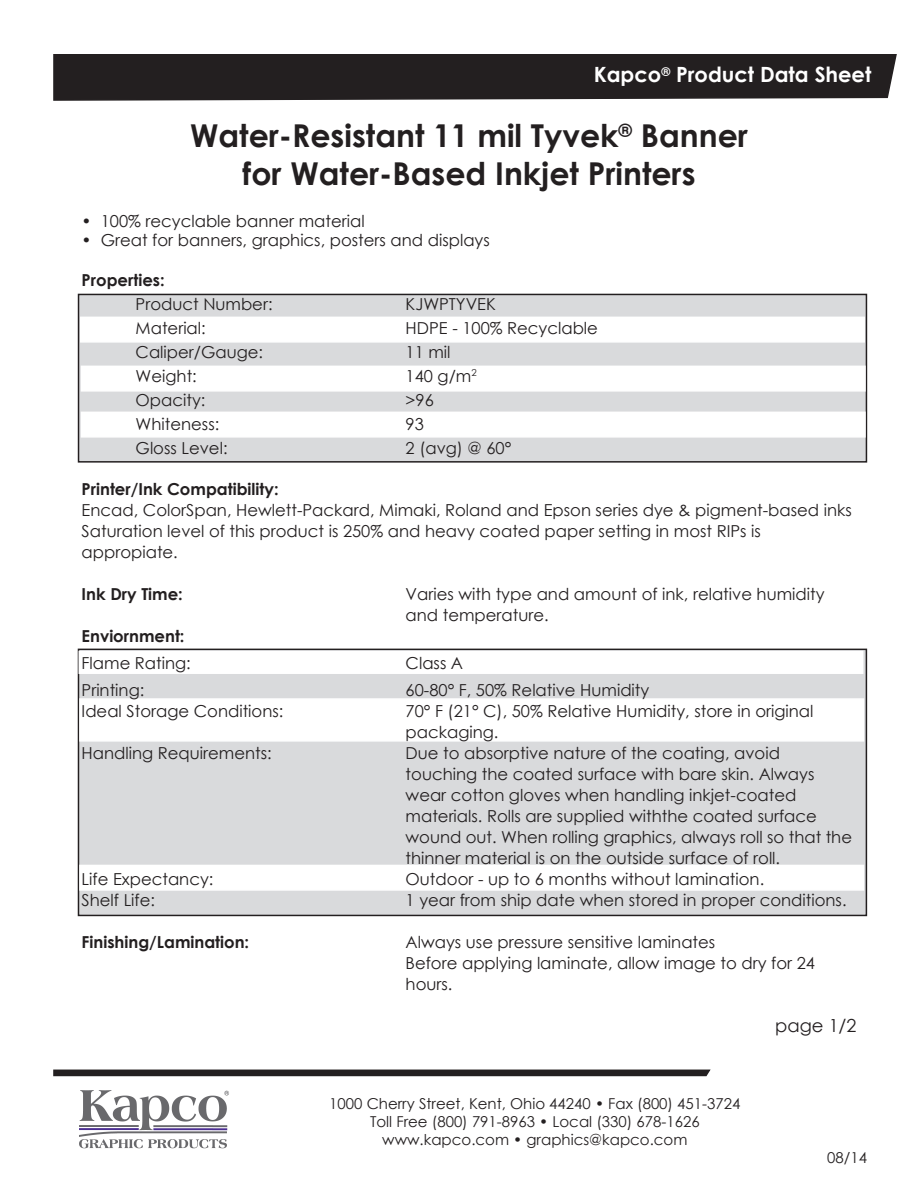
<style>
.page{position:relative;width:918px;height:1188px;background:#fff}
.page>*{position:absolute;margin:0;border:0;box-sizing:border-box;transform-origin:0 0}
.t1{font:700 31.5px "Century Gothic";color:#231f20}
.t2{font:700 21px "Century Gothic";color:#fff}
.t3{font:18px "Century Gothic";color:#231f20}
.t4{font:16.5px/21px "Century Gothic";color:#231f20}
.t5{font:700 16.5px "Century Gothic";color:#231f20}
.t6{font:15px "Century Gothic";color:#231f20}
</style>
<div class="page">
<img style="left:79px;top:1090px;width:150px;height:59px">
<div style="left:53px;top:54px;width:844px;height:47px;background:#231f20"></div>
<svg style="left:53px;top:1069px;width:658px;height:8px;background:#474445"></svg>
<div style="left:79px;top:294px;width:787px;height:168px;background:#d9dadc"></div>
<div style="left:78px;top:294px;width:789px;height:169px;border:2px solid #231f20"></div>
<div style="left:78px;top:649px;width:788px;height:266px;background:#d9dadc"></div>
<div style="left:78px;top:649px;width:789px;height:267px;border:2px solid #231f20"></div>
<div style="left:80px;top:317px;width:785px;height:26px;background:#fff;border:2px solid #fff"></div>
<div style="left:79px;top:651px;width:784px;height:23px;background:#fff"></div>
<div style="left:81px;top:366px;width:785px;height:26px;background:#fff;border:2px solid #fff"></div>
<div style="left:81px;top:412px;width:785px;height:26px;background:#fff;border:2px solid #fff"></div>
<div style="left:79px;top:698px;width:785px;height:44px;background:#fff;border:2px solid #fff"></div>
<div style="left:79px;top:865px;width:785px;height:26px;background:#fff;border:2px solid #fff"></div>
<p class="t2" style="left:594px;top:59px;width:279px">Kapco<sup>®</sup> Product Data Sheet</p>
<p class="t1" style="left:190px;top:112px;width:559px">Water-Resistant 11 mil Tyvek<sup>®</sup> Banner</p>
<p class="t1" style="left:243px;top:150px;width:454px">for Water-Based Inkjet Printers</p>
<p class="t4" style="left:82px;top:210px;width:285px">• 100% recyclable banner material</p>
<p class="t4" style="left:82px;top:230px;width:410px">• Great for banners, graphics, posters and displays</p>
<p class="t5" style="left:82px;top:267px;width:85px">Properties:</p>
<p class="t4" style="left:136px;top:293px;width:138px">Product Number:</p>
<p class="t4" style="left:406px;top:293px;width:92px">KJWPTYVEK</p>
<p class="t4" style="left:136px;top:317px;width:72px">Material:</p>
<p class="t4" style="left:406px;top:317px;width:194px">HDPE - 100% Recyclable</p>
<p class="t4" style="left:136px;top:341px;width:129px">Caliper/Gauge:</p>
<p class="t4" style="left:406px;top:341px;width:46px">11 mil</p>
<p class="t4" style="left:136px;top:365px;width:63px">Weight:</p>
<p class="t4" style="left:406px;top:365px;width:73px">140 g/m<sup>2</sup></p>
<p class="t4" style="left:136px;top:389px;width:71px">Opacity:</p>
<p class="t4" style="left:406px;top:389px;width:30px">&gt;96</p>
<p class="t4" style="left:136px;top:413px;width:85px">Whiteness:</p>
<p class="t4" style="left:406px;top:413px;width:20px">93</p>
<p class="t4" style="left:136px;top:437px;width:93px">Gloss Level:</p>
<p class="t4" style="left:406px;top:437px;width:107px">2 (avg) @ 60°</p>
<p class="t5" style="left:82px;top:476px;width:199px">Printer/Ink Compatibility:</p>
<p class="t4" style="left:82px;top:499px;width:772px">Encad, ColorSpan, Hewlett-Packard, Mimaki, Roland and Epson series dye &amp; pigment-based inks</p>
<p class="t4" style="left:82px;top:520px;width:681px">Saturation level of this product is 250% and heavy coated paper setting in most RIPs is</p>
<p class="t4" style="left:82px;top:541px;width:98px">appropiate.</p>
<p class="t5" style="left:82px;top:581px;width:103px">Ink Dry Time:</p>
<p class="t4" style="left:406px;top:583px;width:420px">Varies with type and amount of ink, relative humidity and temperature.</p>
<p class="t5" style="left:82px;top:623px;width:104px">Enviornment:</p>
<p class="t4" style="left:82px;top:652px;width:111px">Flame Rating:</p>
<p class="t4" style="left:406px;top:652px;width:59px">Class A</p>
<p class="t4" style="left:82px;top:679px;width:64px">Printing:</p>
<p class="t4" style="left:406px;top:679px;width:245px">60-80° F, 50% Relative Humidity</p>
<p class="t4" style="left:82px;top:700px;width:203px">Ideal Storage Conditions:</p>
<p class="t4" style="left:406px;top:700px;width:409px">70° F (21° C), 50% Relative Humidity, store in original</p>
<p class="t4" style="left:406px;top:721px;width:94px">packaging.</p>
<p class="t4" style="left:82px;top:742px;width:192px">Handling Requirements:</p>
<p class="t4" style="left:406px;top:742px;width:410px">Due to absorptive nature of the coating, avoid touching the coated surface with bare skin. Always</p>
<p class="t4" style="left:406px;top:784px;width:392px">wear cotton gloves when handling inkjet-coated</p>
<p class="t4" style="left:406px;top:805px;width:413px">materials. Rolls are supplied withthe coated surface</p>
<p class="t4" style="left:406px;top:826px;width:448px">wound out. When rolling graphics, always roll so that the thinner material is on the outside surface of roll.</p>
<p class="t4" style="left:82px;top:868px;width:133px">Life Expectancy:</p>
<p class="t4" style="left:406px;top:868px;width:360px">Outdoor - up to 6 months without lamination.</p>
<p class="t4" style="left:82px;top:889px;width:75px">Shelf Life:</p>
<p class="t4" style="left:406px;top:889px;width:443px">1 year from ship date when stored in proper conditions.</p>
<p class="t5" style="left:82px;top:929px;width:169px">Finishing/Lamination:</p>
<p class="t4" style="left:406px;top:931px;width:311px">Always use pressure sensitive laminates</p>
<p class="t4" style="left:406px;top:952px;width:411px">Before applying laminate, allow image to dry for 24 hours.</p>
<p class="t3" style="left:775px;top:1013px;width:83px">page 1/2</p>
<p class="t6" style="left:329px;top:1093px;width:413px">1000 Cherry Street, Kent, Ohio 44240 • Fax (800) 451-3724</p>
<p class="t6" style="left:370px;top:1111px;width:331px">Toll Free (800) 791-8963 • Local (330) 678-1626</p>
<p class="t6" style="left:382px;top:1129px;width:307px">www.kapco.com • graphics@kapco.com</p>
<p class="t6" style="left:827px;top:1147px;width:41px">08/14</p>
</div>
